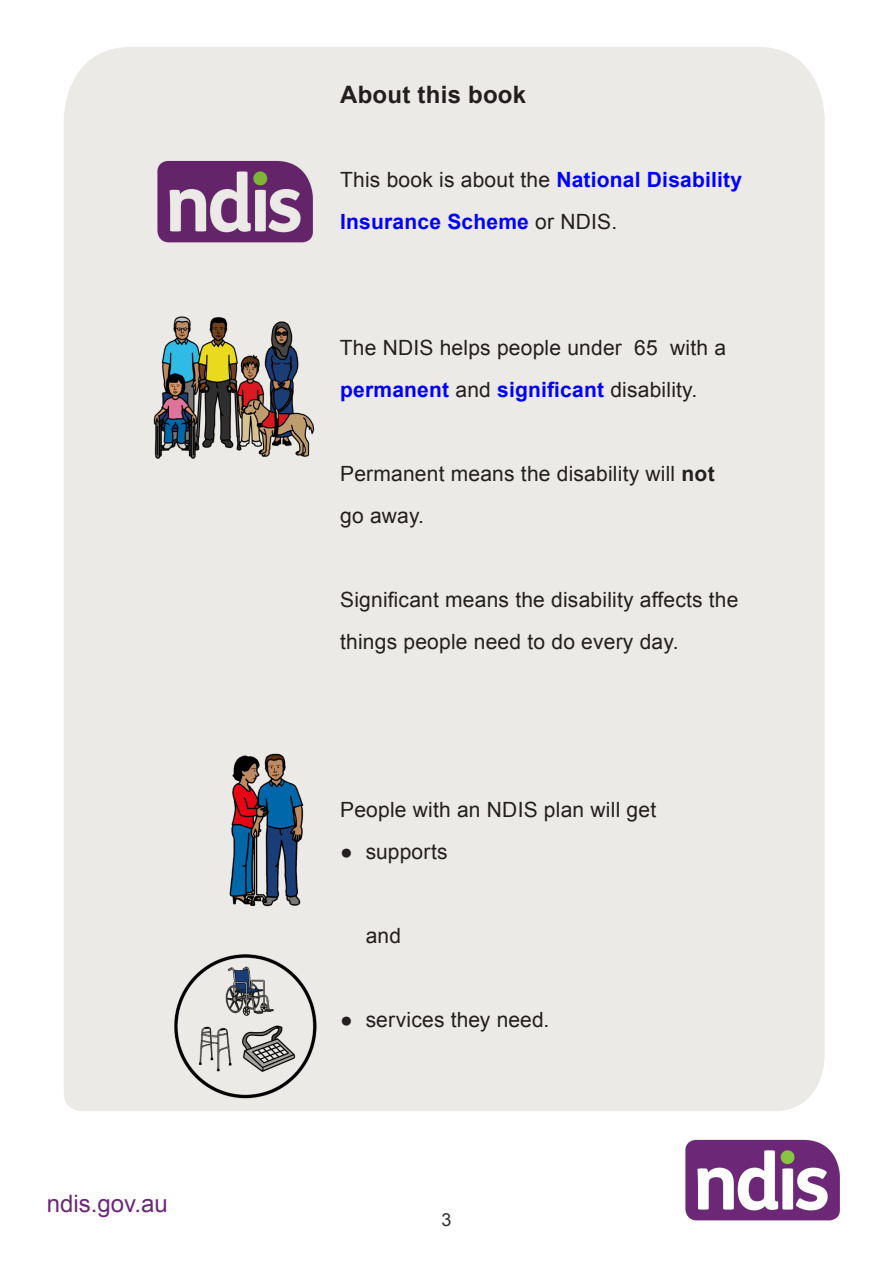
<style>
.page{position:relative;width:893px;height:1263px;background:#fff}
.page>*{position:absolute;margin:0;border:0;box-sizing:border-box;transform-origin:0 0}
.t1{font:700 24px "Arial";letter-spacing:.01em;color:#231f20}
.t2{font:24px "Arial";color:#6c2876}
.t3{font:21px/42px "Arial";letter-spacing:.01em;color:#231f20}
.t4{font:700 21px/42px "Arial";letter-spacing:.01em;color:#00f}
.t5{font:18px "Arial";color:#312f30}
.s1{font-weight:400;color:#231f20}
.s2{font-weight:700;color:#00f}
.s3{font-weight:700}
</style>
<div class="page">
<img style="left:685px;top:1139px;width:155px;height:82px">
<div style="left:64px;top:47px;width:761px;height:1064px;background:#eceae6"></div>
<img style="left:149px;top:313px;width:170px;height:147px">
<img style="left:214px;top:752px;width:105px;height:158px">
<img style="left:170px;top:947px;width:149px;height:155px">
<img style="left:153px;top:156px;width:162px;height:89px">
<p class="t2" style="left:47px;top:1188px;width:122px">ndis.gov.au</p>
<h2 class="t1" style="left:340px;top:78px;width:188px">About this book</h2>
<p class="t4" style="left:340px;top:159px;width:403px"><span class="s1">This book is about the</span> National Disability<br>Insurance Scheme <span class="s1">or NDIS.</span></p>
<p class="t3" style="left:340px;top:327px;width:388px">The NDIS helps people under 65 with a <span class="s2">permanent</span> and <span class="s2">significant</span> disability.</p>
<p class="t3" style="left:340px;top:453px;width:376px">Permanent means the disability will <span class="s3">not </span>go away.</p>
<p class="t3" style="left:340px;top:579px;width:400px">Significant means the disability affects the things people need to do every day.</p>
<p class="t3" style="left:340px;top:789px;width:318px">People with an NDIS plan will get</p>
<p class="t3" style="left:340px;top:831px;width:109px">● supports</p>
<p class="t3" style="left:366px;top:915px;width:37px">and</p>
<p class="t3" style="left:340px;top:999px;width:211px">● services they need.</p>
<p class="t5" style="left:441px;top:1208px;width:12px">3</p>
</div>
